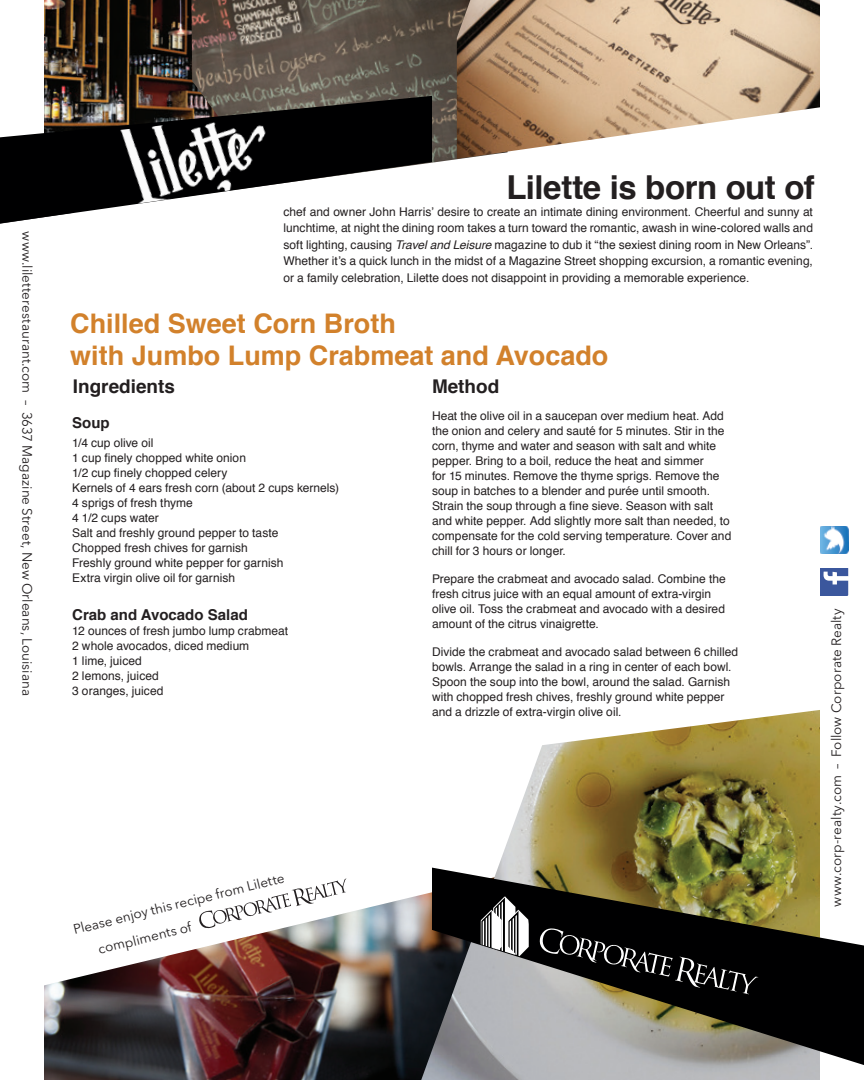
<style>
.page{position:relative;width:864px;height:1080px;background:#fff}
.page>*{position:absolute;margin:0;border:0;box-sizing:border-box;transform-origin:0 0}
.ingredients{font:700 33px "Helvetica";letter-spacing:-.02em;color:#231f20}
.t1{font:700 27px "Helvetica";color:#d2812b}
.t2{font:700 18.9px "Helvetica";color:#231f20}
.t3{font:700 15px "Helvetica";color:#231f20}
.t4{font:13.5px/25.2px "Avenir Next LT Pro";color:#231f20}
.ingredients-2{font:12px/15px "Helvetica";color:#231f20}
.s1{font-style:italic}
</style>
<div class="page">
<img style="left:230px;top:0;width:228px;height:163px">
<img style="left:457px;top:0;width:363px;height:159px">
<img style="left:44px;top:0;width:186px;height:96px">
<img style="left:44px;top:878px;width:377px;height:202px">
<img style="left:421px;top:710px;width:399px;height:370px">
<svg style="left:192px;top:879px;width:155px;height:60px"></svg>
<svg style="left:0;top:96px;width:432px;height:127px;fill:#040403"></svg>
<svg style="left:821px;top:568px;width:27px;height:28px"></svg>
<img style="left:821px;top:526px;width:27px;height:28px">
<img style="left:99px;top:113px;width:178px;height:96px">
<svg style="left:432px;top:868px;width:432px;height:197px;background:#666455"></svg>
<svg style="left:481px;top:896px;width:48px;height:64px"></svg>
<svg style="left:540px;top:928px;width:218px;height:66px;background:#282727"></svg>
<p class="t4" style="left:40px;top:231px;width:466px;rotate:90deg">www.liletterestaurant.com – 3637 Magazine Street, New Orleans, Louisiana</p>
<p class="ingredients" style="left:506px;top:160px;width:310px">Lilette is born out of</p>
<p class="ingredients-2" style="left:284px;top:204px;width:531px;line-height:16.5px;text-align:justify">chef and owner John Harris’ desire to create an intimate dining environment. Cheerful and sunny at lunchtime, at night the dining room takes a turn toward the romantic, awash in wine-colored walls and soft lighting, causing <span class="s1">Travel and Leisure</span> magazine to dub it “the sexiest dining room in New Orleans”.<br>Whether it’s a quick lunch in the midst of a Magazine Street shopping excursion, a romantic evening, or a family celebration, Lilette does not disappoint in providing a memorable experience.</p>
<p class="t1" style="left:70px;top:302px;width:327px">Chilled Sweet Corn Broth</p>
<p class="t1" style="left:70px;top:334px;width:540px">with Jumbo Lump Crabmeat and Avocado</p>
<p class="t2" style="left:73px;top:371px;width:103px">Ingredients</p>
<p class="t3" style="left:72px;top:411px;width:39px">Soup</p>
<p class="t2" style="left:432px;top:371px;width:69px">Method</p>
<p class="ingredients-2" style="left:432px;top:408px;width:301px">Heat the olive oil in a saucepan over medium heat. Add the onion and celery and sauté for 5 minutes. Stir in the corn, thyme and water and season with salt and white pepper. Bring to a boil, reduce the heat and simmer<br>for 15 minutes. Remove the thyme sprigs. Remove the soup in batches to a blender and purée until smooth.<br>Strain the soup through a fine sieve. Season with salt and white pepper. Add slightly more salt than needed, to compensate for the cold serving temperature. Cover and chill for 3 hours or longer.</p>
<p class="ingredients-2" style="left:432px;top:571px;width:295px">Prepare the crabmeat and avocado salad. Combine the fresh citrus juice with an equal amount of extra-virgin olive oil. Toss the crabmeat and avocado with a desired amount of the citrus vinaigrette.</p>
<p class="ingredients-2" style="left:432px;top:644px;width:308px">Divide the crabmeat and avocado salad between 6 chilled bowls. Arrange the salad in a ring in center of each bowl.<br>Spoon the soup into the bowl, around the salad. Garnish with chopped fresh chives, freshly ground white pepper and a drizzle of extra-virgin olive oil.</p>
<p class="ingredients-2" style="left:72px;top:435px;width:268px">1/4 cup olive oil<br>1 cup finely chopped white onion<br>1/2 cup finely chopped celery<br>Kernels of 4 ears fresh corn (about 2 cups kernels)<br>4 sprigs of fresh thyme<br>4 1/2 cups water<br>Salt and freshly ground pepper to taste<br>Chopped fresh chives for garnish<br>Freshly ground white pepper for garnish<br>Extra virgin olive oil for garnish</p>
<p class="t3" style="left:72px;top:602px;width:177px">Crab and Avocado Salad</p>
<p class="ingredients-2" style="left:72px;top:624px;width:217px">12 ounces of fresh jumbo lump crabmeat<br>2 whole avocados, diced medium<br>1 lime, juiced<br>2 lemons, juiced<br>3 oranges, juiced</p>
<p class="t4" style="left:89px;top:913px;width:199px;text-indent:-19px;rotate:-14deg">Please enjoy this recipe from Lilette compliments of</p>
<p class="t4" style="left:824px;top:907px;width:300px;rotate:-90deg">www.corp-realty.com – Follow Corporate Realty</p>
</div>
